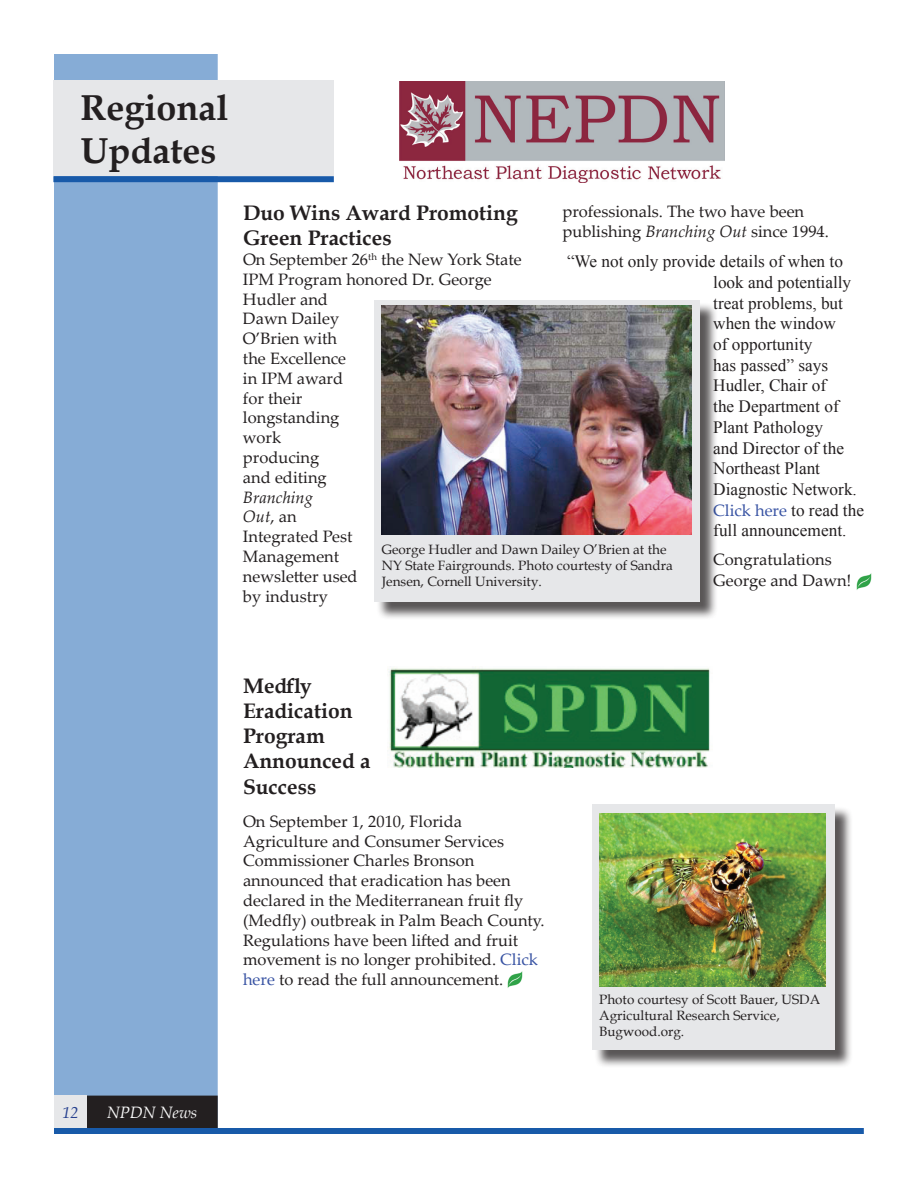
<style>
.page{position:relative;width:918px;height:1188px;background:#fff}
.page>*{position:absolute;margin:0;border:0;box-sizing:border-box;transform-origin:0 0}
.t1{font:700 36px/43.2px "Book Antiqua";color:#231f20}
.t2{font:700 21px/25.2px "Book Antiqua";color:#231f20}
.t3{font:17.25px/20.7px "Times New Roman";color:#231f20}
.t4{font:16.5px/19.8px "Palatino Linotype";color:#231f20}
.t5{font:16.5px "Palatino Linotype";color:#3853a3}
.t6{font:italic 16.5px "Palatino Linotype";color:#fafafa}
.t7{font:italic 16.5px "Palatino Linotype";color:#253f8e}
.t8{font:13.5px/16.2px "Book Antiqua";color:#231f20}
.s1{font-style:italic}
.s2{font-family:"Times New Roman";font-size:17.25px;color:#231f20}
.s3{color:#3853a3}
</style>
<div class="page">
<div style="left:54px;top:54px;width:164px;height:1074px;background:#86acd6;border:2px solid #86acd6"></div>
<div style="left:54px;top:1128px;width:810px;height:6px;background:#185aa9"></div>
<div style="left:55px;top:1096px;width:162px;height:31px;background:#231f20"></div>
<div style="left:54px;top:1096px;width:164px;height:32px;border:2px solid #231f20"></div>
<div style="left:54px;top:1096px;width:33px;height:32px;background:#e6e7e9"></div>
<div style="left:53px;top:176px;width:281px;height:6px;background:#185aa9"></div>
<div style="left:53px;top:81px;width:281px;height:95px;background:#e6e7e9"></div>
<img style="left:400px;top:81px;width:324px;height:102px">
<div style="left:376px;top:302px;width:343px;height:318px;background:#231f20;opacity:.75"></div>
<div style="left:374px;top:300px;width:326px;height:302px;background:#e6e7e9"></div>
<img style="left:382px;top:305px;width:310px;height:230px">
<img style="left:387px;top:668px;width:323px;height:100px">
<img style="left:857px;top:573px;width:14px;height:17px">
<img style="left:508px;top:971px;width:14px;height:17px">
<div style="left:594px;top:806px;width:260px;height:263px;background:#231f20;opacity:.75"></div>
<div style="left:592px;top:804px;width:243px;height:246px;background:#e6e7e9"></div>
<img style="left:599px;top:813px;width:227px;height:174px">
<h1 class="t1" style="left:80px;top:86px;width:149px">Regional<br>Updates</h1>
<p class="t2" style="left:243px;top:200px;width:276px">Duo Wins Award Promoting<br>Green Practices</p>
<p class="t4" style="left:243px;top:249px;width:280px">On September 26<sup>th</sup> the New York State<br>IPM Program honored Dr. George<br>Hudler and<br>Dawn Dailey<br>O’Brien with<br>the Excellence<br>in IPM award<br>for their<br>longstanding<br>work<br>producing<br>and editing</p>
<p class="t4" style="left:243px;top:486px;width:116px"><span class="s1">Branching<br>Out</span>, an<br>Integrated Pest<br>Management newsletter used by industry</p>
<p class="t4" style="left:563px;top:201px;width:268px">professionals. The two have been publishing <span class="s1">Branching Out</span> since 1994.</p>
<p class="t3" style="left:713px;top:251px;width:145px;text-indent:-146px">“We not only provide details of when to look and potentially treat problems, but when the window<br>of opportunity<br>has passed” says<br>Hudler, Chair of<br>the Department of<br>Plant Pathology<br>and Director of the<br>Northeast Plant<br>Diagnostic Network.</p>
<p class="t5" style="left:713px;top:498px;width:152px">Click here <span class="s2">to read the</span></p>
<p class="t3" style="left:713px;top:520px;width:135px">full announcement.</p>
<p class="t4" style="left:713px;top:549px;width:140px;line-height:20.7px">Congratulations<br>George and Dawn!</p>
<p class="t8" style="left:382px;top:541px;width:293px">George Hudler and Dawn Dailey O’Brien at the<br>NY State Fairgrounds. Photo courtesty of Sandra<br>Jensen, Cornell University.</p>
<p class="t2" style="left:243px;top:673px;width:129px">Medfly<br>Eradication<br>Program<br>Announced a<br>Success</p>
<p class="t4" style="left:243px;top:811px;width:303px">On September 1, 2010, Florida Agriculture and Consumer Services Commissioner Charles Bronson announced that eradication has been declared in the Mediterranean fruit fly (Medfly) outbreak in Palm Beach County.<br>Regulations have been lifted and fruit movement is no longer prohibited. <span class="s3">Click here</span> to read the full announcement.</p>
<p class="t7" style="left:62px;top:1100px;width:18px">12</p>
<p class="t6" style="left:107px;top:1100px;width:92px">NPDN News</p>
<p class="t8" style="left:599px;top:991px;width:222px">Photo courtesy of Scott Bauer, USDA<br>Agricultural Research Service,<br>Bugwood.org.</p>
</div>
